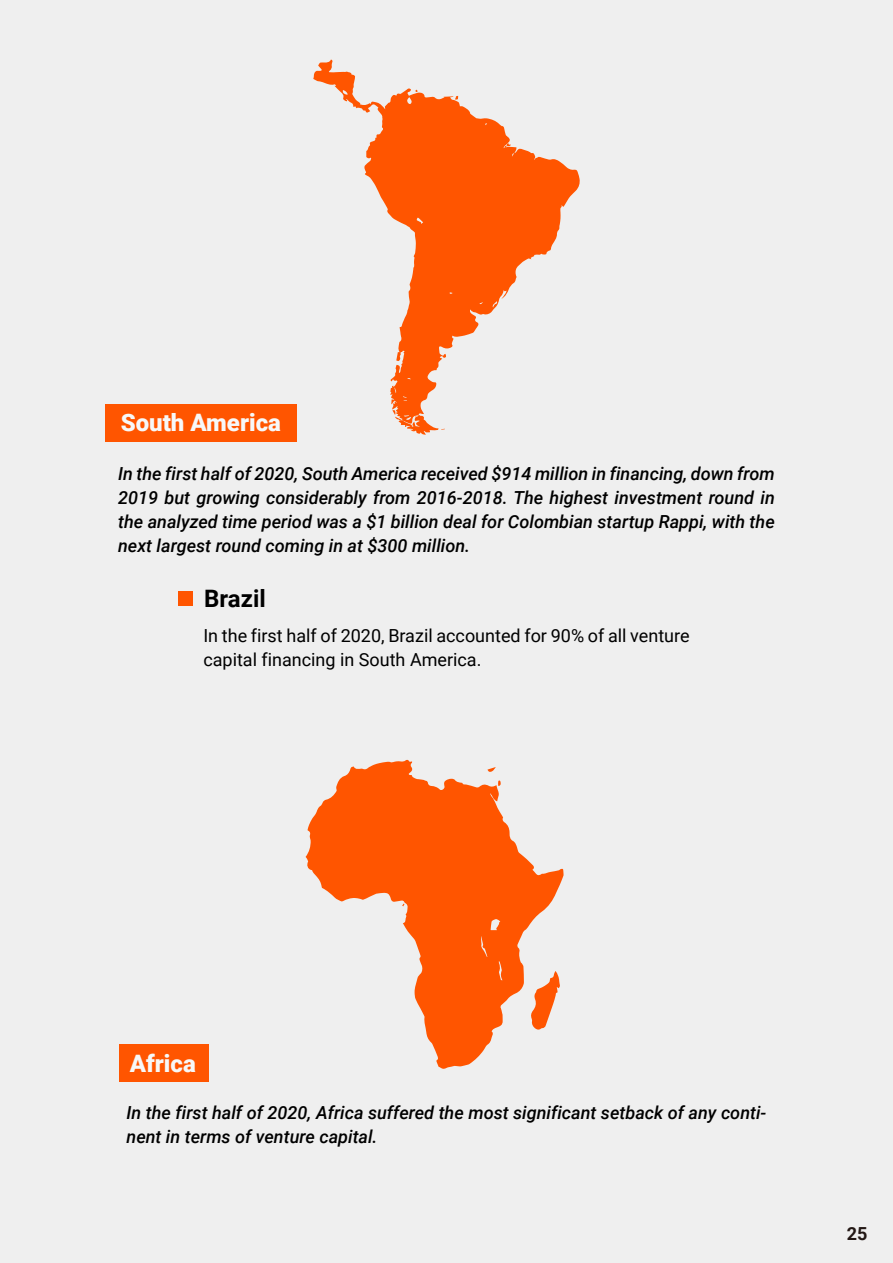
<style>
.page{position:relative;width:893px;height:1263px;background:#efefef}
.page>*{position:absolute;margin:0;border:0;box-sizing:border-box;transform-origin:0 0}
.t1{font:900 24px "Roboto";color:#f7f8f8}
.t2{font:700 24px "Roboto";color:#000}
.t3{font:italic 500 18px/24px "Roboto";color:#000;text-align:justify}
.t4{font:18px/24px "Roboto";color:#000}
.t5{font:700 18px "Roboto";color:#231815}
</style>
<div class="page">
<div style="left:106px;top:403px;width:191px;height:38px;background:#f50"></div>
<div style="left:119px;top:1044px;width:89px;height:38px;background:#f50"></div>
<svg style="left:313px;top:60px;width:267px;height:350px"></svg>
<svg style="left:455px;top:96px;width:3px;height:4px"></svg>
<svg style="left:504px;top:143px;width:7px;height:5px"></svg>
<svg style="left:392px;top:410px;width:53px;height:25px"></svg>
<div style="left:178px;top:591px;width:14px;height:15px;background:#f50"></div>
<svg style="left:306px;top:759px;width:258px;height:310px;fill:#f50"></svg>
<svg style="left:530px;top:971px;width:30px;height:59px"></svg>
<svg style="left:487px;top:767px;width:9px;height:5px"></svg>
<svg style="left:498px;top:780px;width:3px;height:6px"></svg>
<h1 class="t1" style="left:121px;top:406px;width:162px">South America</h1>
<p class="t3" style="left:118px;top:461px;width:658px">In the first half of 2020, South America received $914 million in financing, down from 2019 but growing considerably from 2016-2018. The highest investment round in the analyzed time period was a $1 billion deal for Colombian startup Rappi, with the next largest round coming in at $300 million.</p>
<h1 class="t2" style="left:204px;top:582px;width:63px">Brazil</h1>
<p class="t4" style="left:203px;top:623px;width:488px">In the first half of 2020, Brazil accounted for 90% of all venture capital financing in South America.</p>
<h1 class="t1" style="left:130px;top:1046px;width:67px">Africa</h1>
<p class="t3" style="left:127px;top:1100px;width:641px">In the first half of 2020, Africa suffered the most significant setback of any conti&shy;nent in terms of venture capital.</p>
<p class="t5" style="left:847px;top:1221px;width:22px">25</p>
</div>
